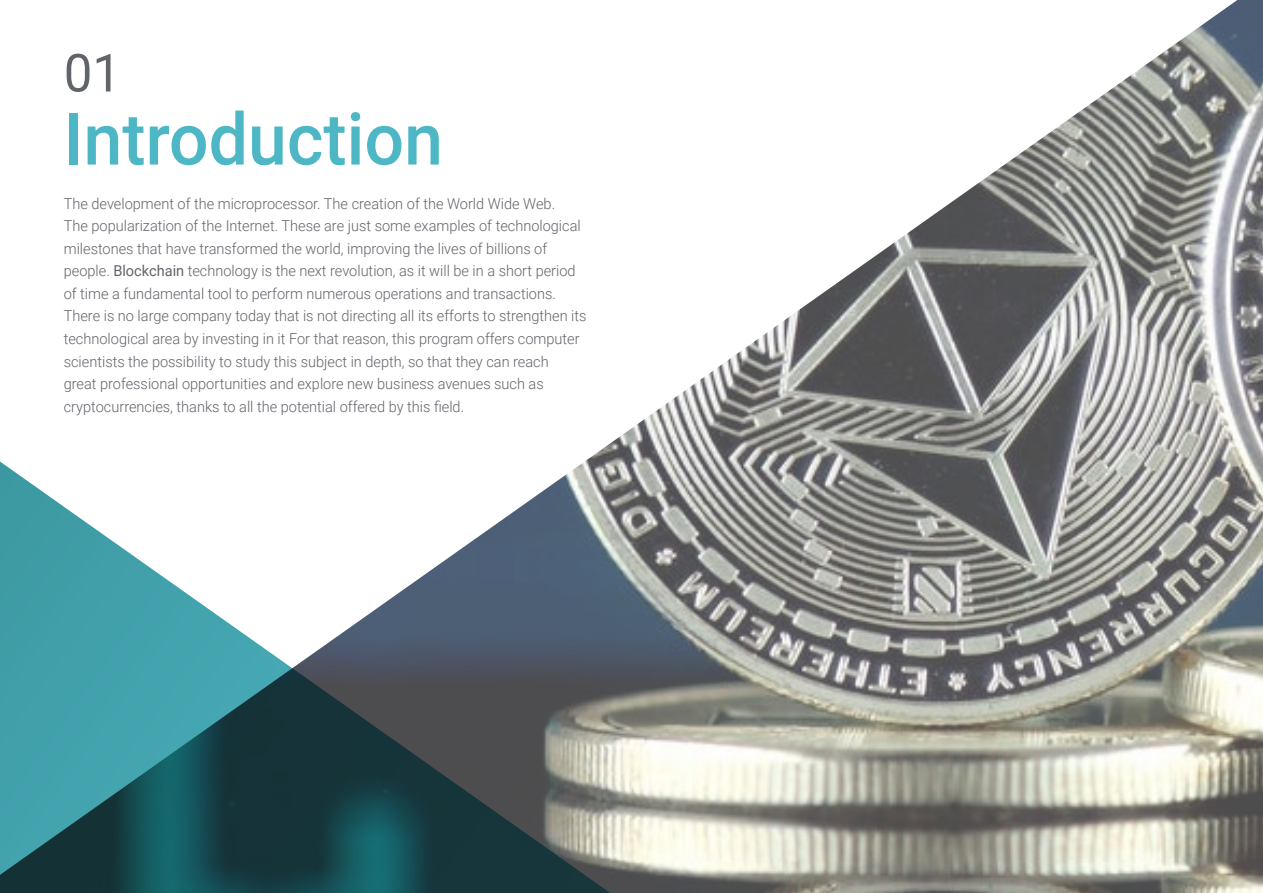
<style>
.page{position:relative;width:1263px;height:893px;background:#fff}
.page>*{position:absolute;margin:0;border:0;box-sizing:border-box;transform-origin:0 0}
.t1{font:500 72px "Roboto";color:#4db7c5}
.t2{font:52.5px "Roboto";color:#61646a}
.t3{font:300 15px/22.5px "Roboto";color:#61646a}
.s1{font-weight:400}
</style>
<div class="page">
<img style="left:607px;top:0;width:656px;height:893px">
<svg style="left:0;top:446px;width:640px;height:447px"></svg>
<h2 class="t2" style="left:64px;top:36px;width:59px">01</h2>
<h1 class="t1" style="left:64px;top:89px;width:381px">Introduction</h1>
<p class="t3" style="left:64px;top:192px;width:524px">The development of the microprocessor. The creation of the World Wide Web.<br>The popularization of the Internet. These are just some examples of technological milestones that have transformed the world, improving the lives of billions of people. <span class="s1">Blockchain</span> technology is the next revolution, as it will be in a short period of time a fundamental tool to perform numerous operations and transactions.<br>There is no large company today that is not directing all its efforts to strengthen its technological area by investing in it For that reason, this program offers computer scientists the possibility to study this subject in depth, so that they can reach<br>great professional opportunities and explore new business avenues such as cryptocurrencies, thanks to all the potential offered by this field.</p>
</div>
